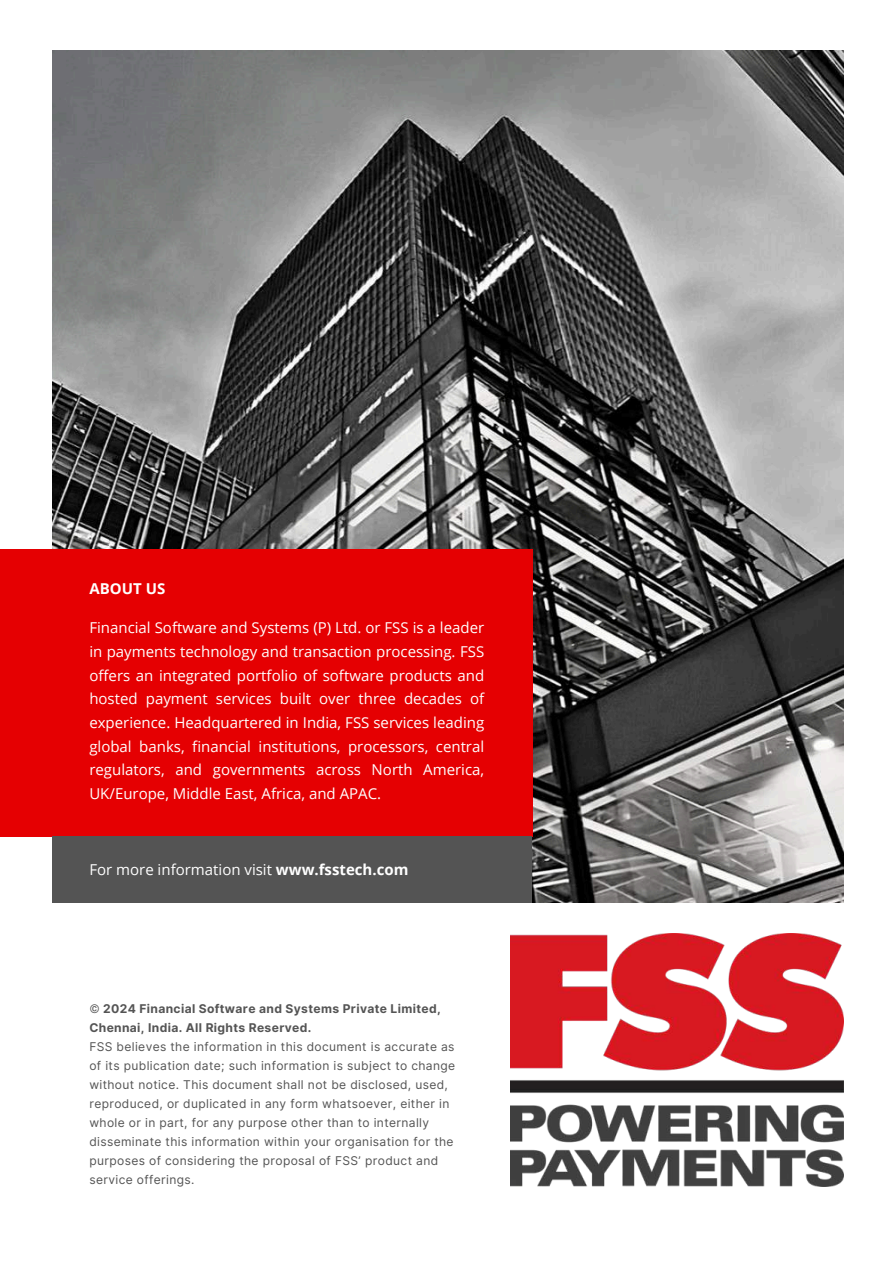
<style>
.page{position:relative;width:894px;height:1264px;background:#fff}
.page>*{position:absolute;margin:0;border:0;box-sizing:border-box;transform-origin:0 0}
.t1{font:15px/23.7px "Open Sans";color:#fff;text-align:justify}
.t2{font:700 15px "Open Sans";color:#fff}
.t3{font:12px/19px "Inter";letter-spacing:.03em;color:#545454}
.t4{font:700 12px/19px "Inter";letter-spacing:.03em;color:#545454}
.s1{font-weight:700}
</style>
<div class="page">
<img style="left:53px;top:51px;width:789px;height:851px">
<div style="left:0;top:549px;width:532px;height:287px;background:#e50002"></div>
<div style="left:53px;top:836px;width:479px;height:67px;background:#545454"></div>
<img style="left:510px;top:933px;width:333px;height:253px">
<p class="t2" style="left:89px;top:578px;width:77px">ABOUT US</p>
<p class="t1" style="left:89px;top:616px;width:396px">Financial Software and Systems (P) Ltd. or FSS is a leader in payments technology and transaction processing. FSS offers an integrated portfolio of software products and hosted payment services built over three decades of experience. Headquartered in India, FSS services leading global banks, financial institutions, processors, central regulators, and governments across North America, UK/Europe, Middle East, Africa, and APAC.</p>
<p class="t1" style="left:89px;top:857px;width:320px">For more information visit <span class="s1">www.fsstech.com</span></p>
<p class="t4" style="left:89px;top:998px;width:353px">© 2024 Financial Software and Systems Private Limited,<br>Chennai, India. All Rights Reserved.</p>
<p class="t3" style="left:89px;top:1036px;width:367px">FSS believes the information in this document is accurate as of its publication date; such information is subject to change without notice. This document shall not be disclosed, used, reproduced, or duplicated in any form whatsoever, either in whole or in part, for any purpose other than to internally disseminate this information within your organisation for the purposes of considering the proposal of FSS’ product and service offerings.</p>
</div>
